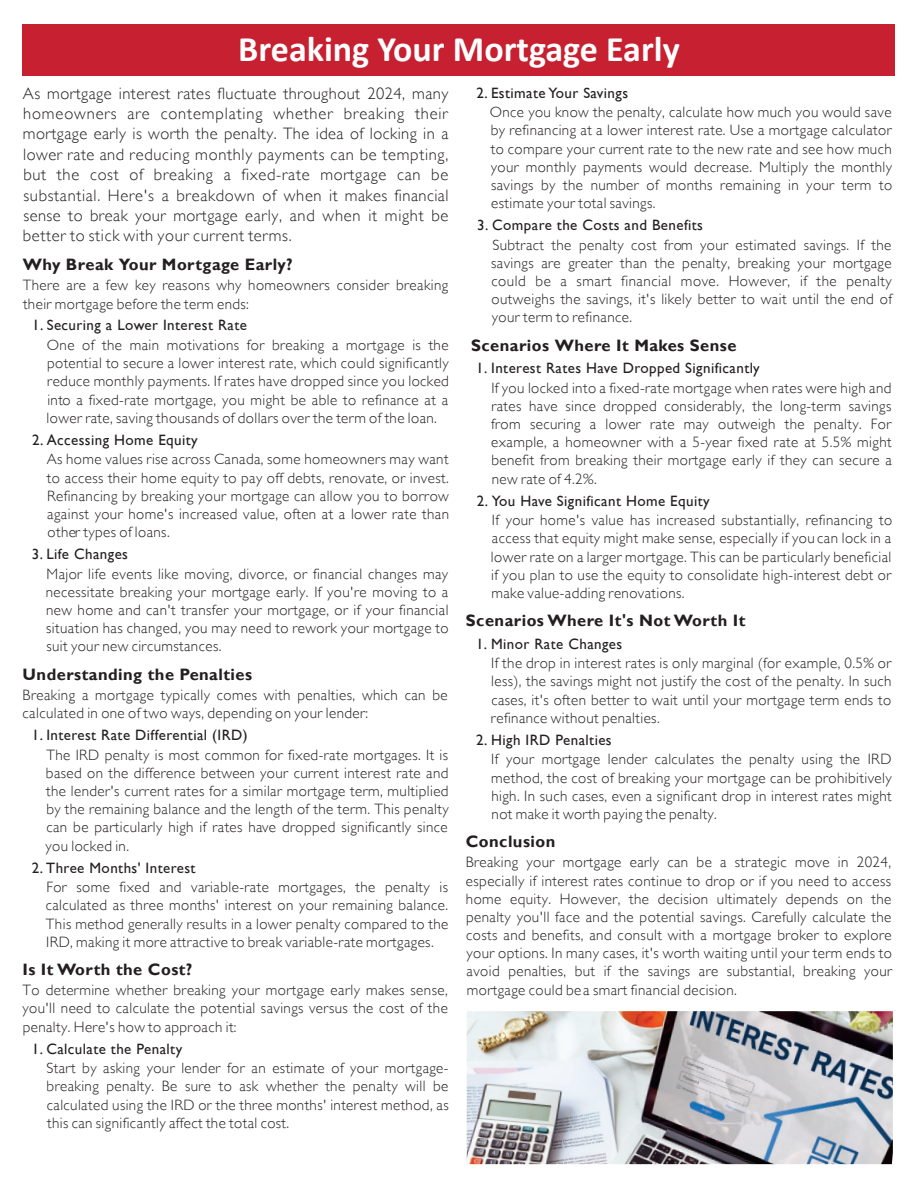
<style>
.page{position:relative;width:918px;height:1188px;background:#fff}
.page>*{position:absolute;margin:0;border:0;box-sizing:border-box;transform-origin:0 0}
.t1{font:700 36px "Calibri";color:#fff}
.t2{font:300 16.5px/20.4px "Gill Sans";letter-spacing:.04em;color:#231f20;text-align:justify}
.t3{font:700 16.5px "Gill Sans";letter-spacing:.03em;color:#231f20}
.t4{font:300 15px/18.1px "Gill Sans";letter-spacing:.03em;color:#231f20;text-align:justify}
.t5{font:15px "Gill Sans";letter-spacing:.03em;color:#231f20}
</style>
<div class="page">
<div style="left:23px;top:24px;width:872px;height:51px;background:#c72030"></div>
<img style="left:467px;top:1011px;width:426px;height:153px">
<h1 class="t1" style="left:238px;top:23px;width:443px">Breaking Your Mortgage Early</h1>
<p class="t2" style="left:23px;top:83px;width:427px">As mortgage interest rates fluctuate throughout 2024, many homeowners are contemplating whether breaking their mortgage early is worth the penalty. The idea of locking in a lower rate and reducing monthly payments can be tempting, but the cost of breaking a fixed-rate mortgage can be substantial. Here's a breakdown of when it makes financial sense to break your mortgage early, and when it might be better to stick with your current terms.</p>
<p class="t3" style="left:23px;top:255px;width:271px">Why Break Your Mortgage Early?</p>
<p class="t4" style="left:23px;top:276px;width:427px">There are a few key reasons why homeowners consider breaking their mortgage before the term ends:</p>
<p class="t5" style="left:32px;top:317px;width:216px">1. Securing a Lower Interest Rate</p>
<p class="t4" style="left:47px;top:336px;width:404px">One of the main motivations for breaking a mortgage is the potential to secure a lower interest rate, which could significantly reduce monthly payments. If rates have dropped since you locked into a fixed-rate mortgage, you might be able to refinance at a lower rate, saving thousands of dollars over the term of the loan.</p>
<p class="t5" style="left:32px;top:431px;width:167px">2. Accessing Home Equity</p>
<p class="t4" style="left:47px;top:450px;width:404px">As home values rise across Canada, some homeowners may want to access their home equity to pay off debts, renovate, or invest.<br>Refinancing by breaking your mortgage can allow you to borrow against your home's increased value, often at a lower rate than other types of loans.</p>
<p class="t5" style="left:32px;top:545px;width:98px">3. Life Changes</p>
<p class="t4" style="left:46px;top:565px;width:404px">Major life events like moving, divorce, or financial changes may necessitate breaking your mortgage early. If you're moving to a new home and can't transfer your mortgage, or if your financial situation has changed, you may need to rework your mortgage to suit your new circumstances.</p>
<p class="t3" style="left:23px;top:665px;width:231px">Understanding the Penalties</p>
<p class="t4" style="left:23px;top:686px;width:427px">Breaking a mortgage typically comes with penalties, which can be calculated in one of two ways, depending on your lender:</p>
<p class="t5" style="left:32px;top:726px;width:217px">1. Interest Rate Differential (IRD)</p>
<p class="t4" style="left:46px;top:746px;width:405px">The IRD penalty is most common for fixed-rate mortgages. It is based on the difference between your current interest rate and the lender's current rates for a similar mortgage term, multiplied by the remaining balance and the length of the term. This penalty can be particularly high if rates have dropped significantly since you locked in.</p>
<p class="t5" style="left:32px;top:859px;width:165px">2. Three Months' Interest</p>
<p class="t4" style="left:46px;top:878px;width:404px">For some fixed and variable-rate mortgages, the penalty is calculated as three months' interest on your remaining balance.<br>This method generally results in a lower penalty compared to the IRD, making it more attractive to break variable-rate mortgages.</p>
<p class="t3" style="left:22px;top:960px;width:171px">Is It Worth the Cost?</p>
<p class="t4" style="left:22px;top:981px;width:427px">To determine whether breaking your mortgage early makes sense, you'll need to calculate the potential savings versus the cost of the penalty. Here's how to approach it:</p>
<p class="t5" style="left:32px;top:1040px;width:152px">1. Calculate the Penalty</p>
<p class="t4" style="left:46px;top:1059px;width:404px">Start by asking your lender for an estimate of your mortgage&shy;breaking penalty. Be sure to ask whether the penalty will be calculated using the IRD or the three months' interest method, as this can significantly affect the total cost.</p>
<p class="t5" style="left:477px;top:84px;width:153px">2. Estimate Your Savings</p>
<p class="t4" style="left:490px;top:103px;width:404px">Once you know the penalty, calculate how much you would save by refinancing at a lower interest rate. Use a mortgage calculator to compare your current rate to the new rate and see how much your monthly payments would decrease. Multiply the monthly savings by the number of months remaining in your term to estimate your total savings.</p>
<p class="t5" style="left:477px;top:216px;width:227px">3. Compare the Costs and Benefits</p>
<p class="t4" style="left:491px;top:236px;width:402px">Subtract the penalty cost from your estimated savings. If the savings are greater than the penalty, breaking your mortgage could be a smart financial move. However, if the penalty outweighs the savings, it's likely better to wait until the end of your term to refinance.</p>
<p class="t3" style="left:471px;top:336px;width:267px">Scenarios Where It Makes Sense</p>
<p class="t5" style="left:476px;top:359px;width:285px">1. Interest Rates Have Dropped Significantly</p>
<p class="t4" style="left:491px;top:379px;width:402px">If you locked into a fixed-rate mortgage when rates were high and rates have since dropped considerably, the long-term savings from securing a lower rate may outweigh the penalty. For example, a homeowner with a 5-year fixed rate at 5.5% might benefit from breaking their mortgage early if they can secure a new rate of 4.2%.</p>
<p class="t5" style="left:477px;top:492px;width:234px">2. You Have Significant Home Equity</p>
<p class="t4" style="left:491px;top:511px;width:403px">If your home's value has increased substantially, refinancing to access that equity might make sense, especially if you can lock in a lower rate on a larger mortgage. This can be particularly beneficial if you plan to use the equity to consolidate high-interest debt or make value-adding renovations.</p>
<p class="t3" style="left:466px;top:611px;width:281px">Scenarios Where It's Not Worth It</p>
<p class="t5" style="left:476px;top:635px;width:148px">1. Minor Rate Changes</p>
<p class="t4" style="left:491px;top:654px;width:402px">If the drop in interest rates is only marginal (for example, 0.5% or less), the savings might not justify the cost of the penalty. In such cases, it's often better to wait until your mortgage term ends to refinance without penalties.</p>
<p class="t5" style="left:476px;top:731px;width:137px">2. High IRD Penalties</p>
<p class="t4" style="left:491px;top:750px;width:402px">If your mortgage lender calculates the penalty using the IRD method, the cost of breaking your mortgage can be prohibitively high. In such cases, even a significant drop in interest rates might not make it worth paying the penalty.</p>
<p class="t3" style="left:466px;top:832px;width:91px">Conclusion</p>
<p class="t4" style="left:466px;top:853px;width:428px">Breaking your mortgage early can be a strategic move in 2024, especially if interest rates continue to drop or if you need to access home equity. However, the decision ultimately depends on the penalty you'll face and the potential savings. Carefully calculate the costs and benefits, and consult with a mortgage broker to explore your options. In many cases, it's worth waiting until your term ends to avoid penalties, but if the savings are substantial, breaking your mortgage could bea smart financial decision.</p>
</div>
